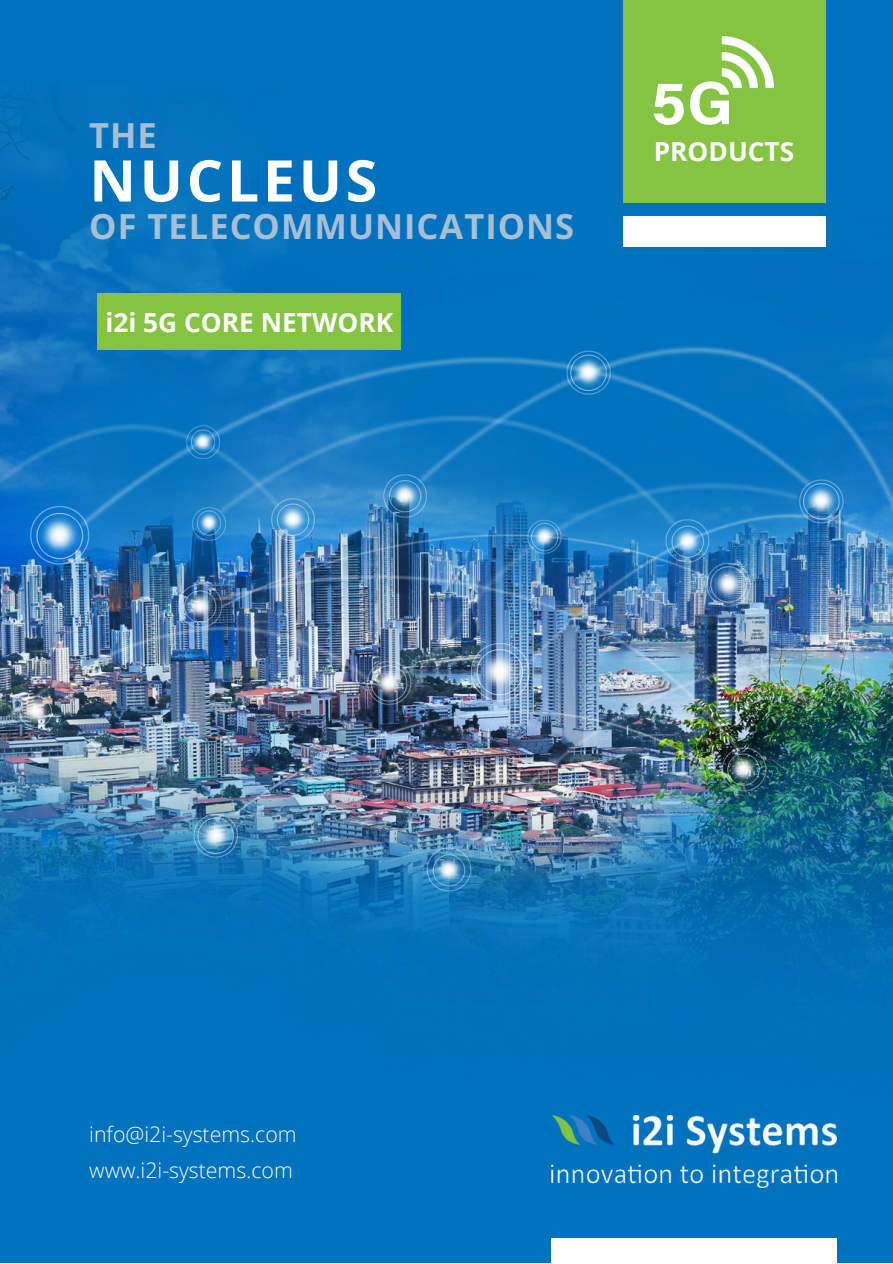
<style>
.page{position:relative;width:893px;height:1264px;background:#fff}
.page>*{position:absolute;margin:0;border:0;box-sizing:border-box;transform-origin:0 0}
.t1{font:700 57.45px "Open Sans";letter-spacing:.065em;color:#fff}
.t2{font:700 34.5px "Open Sans";letter-spacing:.03em;color:#a6bfd6}
.t3{font:700 26.25px "Open Sans";color:#fff}
.t4{font:300 21.3px/36px "Open Sans";color:#fff}
</style>
<div class="page">
<img style="left:0;top:0;width:892px;height:1262px">
<div style="left:622px;top:0;width:203px;height:202px;background:#84c442"></div>
<div style="left:622px;top:216px;width:203px;height:31px;background:#fff"></div>
<svg style="left:653px;top:84px;width:30px;height:41px"></svg>
<svg style="left:690px;top:36px;width:84px;height:89px"></svg>
<div style="left:551px;top:1237px;width:285px;height:25px;background:#fff"></div>
<div style="left:97px;top:293px;width:304px;height:57px;background:#84c442"></div>
<img style="left:551px;top:1115px;width:285px;height:72px">
<h2 class="t2" style="left:89px;top:111px;width:69px">THE</h2>
<h1 class="t1" style="left:89px;top:140px;width:289px">NUCLEUS</h1>
<h2 class="t2" style="left:89px;top:202px;width:486px">OF TELECOMMUNICATIONS</h2>
<p class="t3" style="left:105px;top:304px;width:289px">i2i 5G CORE NETWORK</p>
<p class="t3" style="left:653px;top:133px;width:142px">PRODUCTS</p>
<p class="t4" style="left:89px;top:1115px;width:209px">info@i2i-systems.com www.i2i-systems.com</p>
</div>
